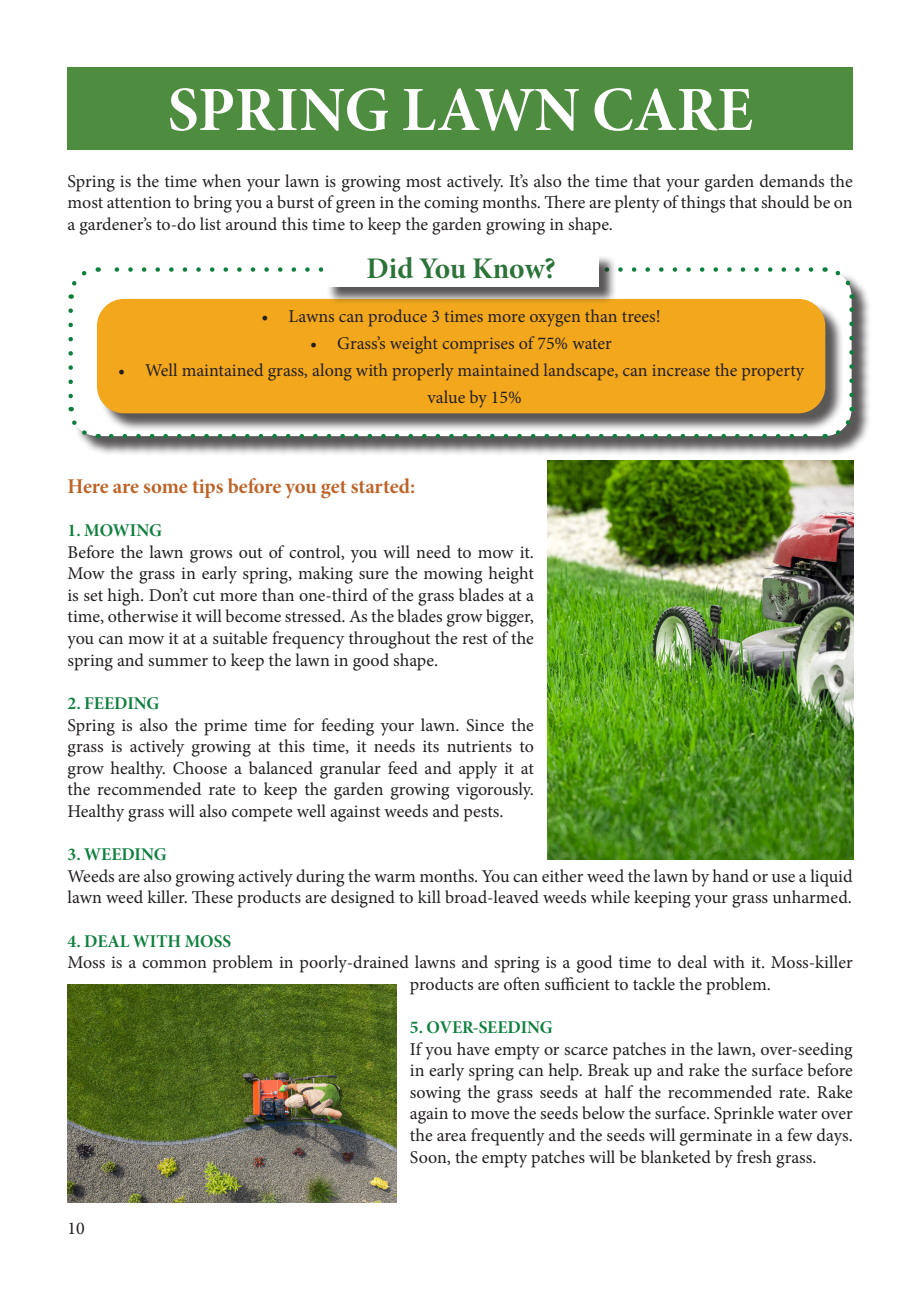
<style>
.page{position:relative;width:907px;height:1290px;background:#fff}
.page>*{position:absolute;margin:0;border:0;box-sizing:border-box;transform-origin:0 0}
.Heading{font:63px "Minion Pro Bold Subh";color:#fff}
.Sub_heading{font:30px "Minion Pro Bold Subh";color:#2c7339}
.Paragraph_Style_3{font:21px "Minion Pro Bold Subh";letter-spacing:-.005em;color:#be6328}
.Paragraph_Style_1{font:18px/21.6px "Minion Pro";color:#231f20;text-align:justify}
.Paragraph_Style_5{font:18px "Minion Pro Bold Subh";color:#0f7f3f}
</style>
<div class="page">
<img style="left:547px;top:461px;width:306px;height:398px">
<img style="left:68px;top:984px;width:328px;height:219px">
<div style="left:68px;top:68px;width:784px;height:82px;background:#4e8c40"></div>
<div style="left:72px;top:271px;width:799px;height:185px;background:#231f20;opacity:.75"></div>
<div style="left:71px;top:270px;width:780px;height:166px;background:#fff;border-radius:27px"></div>
<svg style="left:111px;top:434px;width:706px;height:4px"></svg>
<svg style="left:68px;top:271px;width:21px;height:28px"></svg>
<svg style="left:68px;top:311px;width:31px;height:130px"></svg>
<svg style="left:831px;top:407px;width:25px;height:32px"></svg>
<svg style="left:824px;top:267px;width:30px;height:128px"></svg>
<svg style="left:98px;top:267px;width:713px;height:5px"></svg>
<div style="left:99px;top:301px;width:745px;height:131px;background:#231f20;opacity:.75"></div>
<div style="left:97px;top:299px;width:728px;height:114px;background:#f3a71d;border-radius:27px"></div>
<div style="left:326px;top:254px;width:291px;height:51px;background:#231f20;opacity:.75"></div>
<div style="left:323px;top:252px;width:275px;height:34px;background:#fff"></div>
<p class="Heading" style="left:168px;top:72px;width:586px">SPRING LAWN CARE</p>
<p class="Paragraph_Style_1" style="left:68px;top:170px;width:786px">Spring is the time when your lawn is growing most actively. It’s also the time that your garden demands the most attention to bring you a burst of green in the coming months. There are plenty of things that should be on a gardener’s to-do list around this time to keep the garden growing in shape.</p>
<p class="Sub_heading" style="left:366px;top:251px;width:190px">Did You Know?</p>
<p class="Paragraph_Style_1" style="left:261px;top:306px;width:401px">• Lawns can produce 3 times more oxygen than trees!</p>
<p class="Paragraph_Style_1" style="left:310px;top:333px;width:303px">• Grass’s weight comprises of 75% water</p>
<p class="Paragraph_Style_1" style="left:427px;top:357px;width:378px;line-height:27px;text-indent:-309px">• Well maintained grass, along with properly maintained landscape, can increase the property value by 15%</p>
<p class="Paragraph_Style_3" style="left:68px;top:474px;width:349px">Here are some tips before you get started:</p>
<p class="Paragraph_Style_5" style="left:68px;top:520px;width:96px">1. MOWING</p>
<p class="Paragraph_Style_1" style="left:68px;top:541px;width:468px">Before the lawn grows out of control, you will need to mow it.<br>Mow the grass in early spring, making sure the mowing height is set high. Don’t cut more than one-third of the grass blades at a time, otherwise it will become stressed. As the blades grow bigger, you can mow it at a suitable frequency throughout the rest of the spring and summer to keep the lawn in good shape.</p>
<p class="Paragraph_Style_5" style="left:68px;top:692px;width:93px">2. FEEDING</p>
<p class="Paragraph_Style_1" style="left:68px;top:714px;width:468px">Spring is also the prime time for feeding your lawn. Since the grass is actively growing at this time, it needs its nutrients to grow healthy. Choose a balanced granular feed and apply it at the recommended rate to keep the garden growing vigorously.<br>Healthy grass will also compete well against weeds and pests.</p>
<p class="Paragraph_Style_5" style="left:68px;top:844px;width:101px">3. WEEDING</p>
<p class="Paragraph_Style_1" style="left:68px;top:865px;width:786px">Weeds are also growing actively during the warm months. You can either weed the lawn by hand or use a liquid lawn weed killer. These products are designed to kill broad-leaved weeds while keeping your grass unharmed.</p>
<p class="Paragraph_Style_5" style="left:68px;top:930px;width:165px">4. DEAL WITH MOSS</p>
<p class="Paragraph_Style_1" style="left:410px;top:952px;width:444px;text-indent:-342px">Moss is a common problem in poorly-drained lawns and spring is a good time to deal with it. Moss-killer products are often sufficient to tackle the problem.</p>
<p class="Paragraph_Style_5" style="left:410px;top:1016px;width:144px">5. OVER-SEEDING</p>
<p class="Paragraph_Style_1" style="left:410px;top:1038px;width:444px">If you have empty or scarce patches in the lawn, over-seeding in early spring can help. Break up and rake the surface before sowing the grass seeds at half the recommended rate. Rake again to move the seeds below the surface. Sprinkle water over the area frequently and the seeds will germinate in a few days.<br>Soon, the empty patches will be blanketed by fresh grass.</p>
<p class="Paragraph_Style_1" style="left:68px;top:1218px;width:19px">10</p>
</div>
